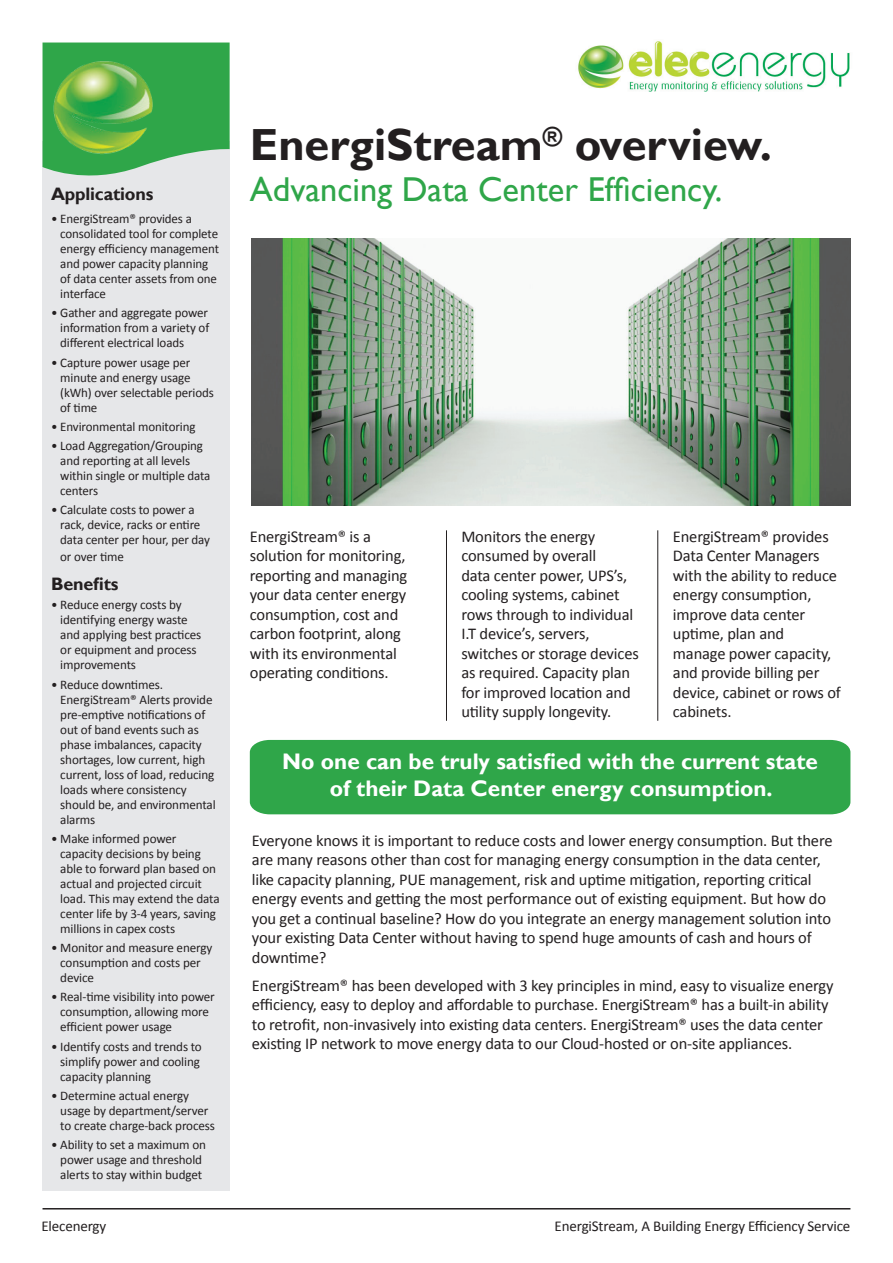
<style>
.page{position:relative;width:893px;height:1263px;background:#fff}
.page>*{position:absolute;margin:0;border:0;box-sizing:border-box;transform-origin:0 0}
.t1{font:700 45px "Gill Sans";color:#231f20}
.t2{font:34.5px "Gill Sans";color:#2fa649}
.t3{font:700 22.5px/27px "Gill Sans";color:#fff;text-align:center}
.t4{font:700 18px "Gill Sans";letter-spacing:-.01em;color:#231f20}
.t5{font:16.5px/19.5px "Calibri";letter-spacing:-.01em;color:#231f20}
.t6{font:15px "Calibri";letter-spacing:-.01em;color:#231f20}
.t7{font:13.2px/15px "Calibri";letter-spacing:-.01em;color:#231f20}
</style>
<div class="page">
<div style="left:43px;top:141px;width:187px;height:1050px;background:#e6e7e9"></div>
<svg style="left:43px;top:43px;width:187px;height:133px"></svg>
<div style="left:250px;top:740px;width:600px;height:74px;background:#2fa649"></div>
<img style="left:578px;top:41px;width:272px;height:51px">
<hr style="left:43px;top:1208px;width:807px;height:1px;background:#231f20">
<hr style="left:446px;top:530px;width:1px;height:191px;background:#231f20">
<hr style="left:657px;top:530px;width:1px;height:191px;background:#231f20">
<img style="left:42px;top:48px;width:115px;height:125px">
<img style="left:252px;top:238px;width:598px;height:267px">
<p class="t4" style="left:51px;top:183px;width:104px">Applications</p>
<p class="t7" style="left:60px;top:211px;width:160px;text-indent:-9px">• EnergiStream® provides a consolidated tool for complete energy efficiency management and power capacity planning of data center assets from one interface</p>
<p class="t7" style="left:60px;top:305px;width:151px;text-align:justify;text-indent:-9px">• Gather and aggregate power information from a variety of different electrical loads</p>
<p class="t7" style="left:60px;top:355px;width:155px;text-indent:-9px">• Capture power usage per minute and energy usage (kWh) over selectable periods of time</p>
<p class="t7" style="left:51px;top:419px;width:146px">• Environmental monitoring</p>
<p class="t7" style="left:60px;top:438px;width:152px;text-indent:-9px">• Load Aggregation/Grouping and reporting at all levels within single or multiple data centers</p>
<p class="t7" style="left:60px;top:502px;width:151px;text-indent:-9px">• Calculate costs to power a rack, device, racks or entire data center per hour, per day</p>
<p class="t7" style="left:60px;top:549px;width:65px">or over time</p>
<p class="t4" style="left:51px;top:573px;width:69px">Benefits</p>
<p class="t7" style="left:60px;top:597px;width:143px;text-indent:-9px">• Reduce energy costs by identifying energy waste and applying best practices or equipment and process improvements</p>
<p class="t7" style="left:60px;top:677px;width:157px;text-indent:-9px">• Reduce downtimes.<br>EnergiStream® Alerts provide pre-emptive notifications of out of band events such as phase imbalances, capacity shortages, low current, high current, loss of load, reducing loads where consistency should be, and environmental alarms</p>
<p class="t7" style="left:60px;top:831px;width:161px;text-indent:-9px">• Make informed power capacity decisions by being able to forward plan based on actual and projected circuit load. This may extend the data center life by 3-4 years, saving millions in capex costs</p>
<p class="t7" style="left:60px;top:940px;width:154px;text-indent:-9px">• Monitor and measure energy consumption and costs per device</p>
<p class="t7" style="left:60px;top:990px;width:156px;text-indent:-9px">• Real-time visibility into power consumption, allowing more efficient power usage</p>
<p class="t7" style="left:60px;top:1039px;width:143px;text-indent:-9px">• Identify costs and trends to simplify power and cooling capacity planning</p>
<p class="t7" style="left:60px;top:1088px;width:156px;text-indent:-9px">• Determine actual energy usage by department/server to create charge-back process</p>
<p class="t7" style="left:51px;top:1137px;width:156px;text-align:center">• Ability to set a maximum on power usage and threshold alerts to stay within budget</p>
<h1 class="t1" style="left:250px;top:117px;width:524px">EnergiStream<sup>®</sup> overview.</h1>
<h2 class="t2" style="left:250px;top:169px;width:474px">Advancing Data Center Efficiency.</h2>
<p class="t5" style="left:250px;top:527px;width:159px">EnergiStream® is a solution for monitoring, reporting and managing your data center energy consumption, cost and carbon footprint, along with its environmental operating conditions.</p>
<p class="t5" style="left:461px;top:527px;width:179px">Monitors the energy consumed by overall<br>data center power, UPS’s, cooling systems, cabinet rows through to individual<br>I.T device’s, servers, switches or storage devices as required. Capacity plan for improved location and utility supply longevity.</p>
<p class="t5" style="left:673px;top:527px;width:170px">EnergiStream® provides<br>Data Center Managers with the ability to reduce energy consumption, improve data center uptime, plan and manage power capacity, and provide billing per device, cabinet or rows of cabinets.</p>
<h3 class="t3" style="left:282px;top:748px;width:537px">No one can be truly satisfied with the current state of their Data Center energy consumption.</h3>
<p class="t5" style="left:252px;top:830px;width:582px">Everyone knows it is important to reduce costs and lower energy consumption. But there are many reasons other than cost for managing energy consumption in the data center, like capacity planning, PUE management, risk and uptime mitigation, reporting critical energy events and getting the most performance out of existing equipment. But how do you get a continual baseline? How do you integrate an energy management solution into your existing Data Center without having to spend huge amounts of cash and hours of downtime?</p>
<p class="t5" style="left:252px;top:976px;width:583px">EnergiStream® has been developed with 3 key principles in mind, easy to visualize energy efficiency, easy to deploy and affordable to purchase. EnergiStream® has a built-in ability to retrofit, non-invasively into existing data centers. EnergiStream® uses the data center existing IP network to move energy data to our Cloud-hosted or on-site appliances.</p>
<p class="t6" style="left:41px;top:1216px;width:66px">Elecenergy</p>
<p class="t6" style="left:555px;top:1216px;width:297px">EnergiStream, A Building Energy Efficiency Service</p>
</div>
